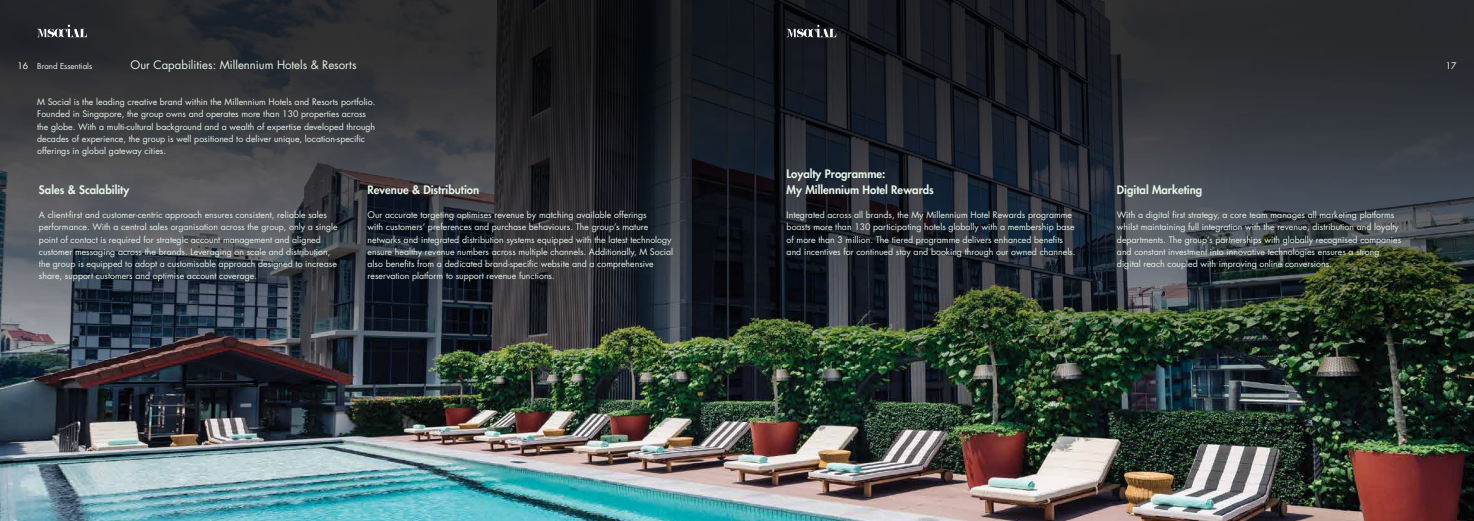
<style>
.page{position:relative;width:1474px;height:521px;background:#fff}
.page>*{position:absolute;margin:0;border:0;box-sizing:border-box;transform-origin:0 0}
.t1{font:800 11.38px/15.8px "Futura LT";color:#e3f2e7}
.t2{font:11.38px "Futura LT";color:#e3f2e7}
.t3{font:8.75px/12.2px "Futura LT";color:#e3f2e7}
.t4{font:8.75px "Futura LT";color:#fff}
.t5{font:7.88px "Futura LT";color:#e3f2e7}
</style>
<div class="page">
<img style="left:0;top:464px;width:1473px;height:57px">
<img style="left:0;top:0;width:1473px;height:464px">
<svg style="left:37px;top:25px;width:50px;height:12px"></svg>
<svg style="left:786px;top:25px;width:50px;height:12px"></svg>
<p class="t4" style="left:17px;top:60px;width:12px">16</p>
<p class="t5" style="left:37px;top:61px;width:56px">Brand Essentials</p>
<h1 class="t2" style="left:131px;top:57px;width:227px">Our Capabilities: Millennium Hotels &amp; Resorts</h1>
<p class="t3" style="left:37px;top:96px;width:340px">M Social is the leading creative brand within the Millennium Hotels and Resorts portfolio.<br>Founded in Singapore, the group owns and operates more than 130 properties across the globe. With a multi-cultural background and a wealth of expertise developed through decades of experience, the group is well positioned to deliver unique, location-specific offerings in global gateway cities.</p>
<h1 class="t1" style="left:39px;top:181px;width:92px">Sales &amp; Scalability</h1>
<p class="t3" style="left:39px;top:209px;width:300px">A client-first and customer-centric approach ensures consistent, reliable sales performance. With a central sales organisation across the group, only a single point of contact is required for strategic account management and aligned customer messaging across the brands. Leveraging on scale and distribution, the group is equipped to adopt a customisable approach designed to increase share, support customers and optimise account coverage.</p>
<p class="t3" style="left:367px;top:209px;width:307px">Our accurate targeting optimises revenue by matching available offerings<br>with customers’ preferences and purchase behaviours. The group’s mature networks and integrated distribution systems equipped with the latest technology ensure healthy revenue numbers across multiple channels. Additionally, M Social also benefits from a dedicated brand-specific website and a comprehensive reservation platform to support revenue functions.</p>
<h1 class="t1" style="left:367px;top:181px;width:113px">Revenue &amp; Distribution</h1>
<h1 class="t1" style="left:786px;top:166px;width:149px">Loyalty Programme:<br>My Millennium Hotel Rewards</h1>
<h1 class="t1" style="left:1116px;top:181px;width:87px">Digital Marketing</h1>
<p class="t3" style="left:786px;top:209px;width:290px">Integrated across all brands, the My Millennium Hotel Rewards programme boasts more than 130 participating hotels globally with a membership base of more than 3 million. The tiered programme delivers enhanced benefits and incentives for continued stay and booking through our owned channels.</p>
<p class="t3" style="left:1116px;top:209px;width:286px">With a digital first strategy, a core team manages all marketing platforms whilst maintaining full integration with the revenue, distribution and loyalty departments. The group’s partnerships with globally recognised companies and constant investment into innovative technologies ensures a strong digital reach coupled with improving online conversions.</p>
<p class="t4" style="left:1445px;top:60px;width:12px">17</p>
</div>
